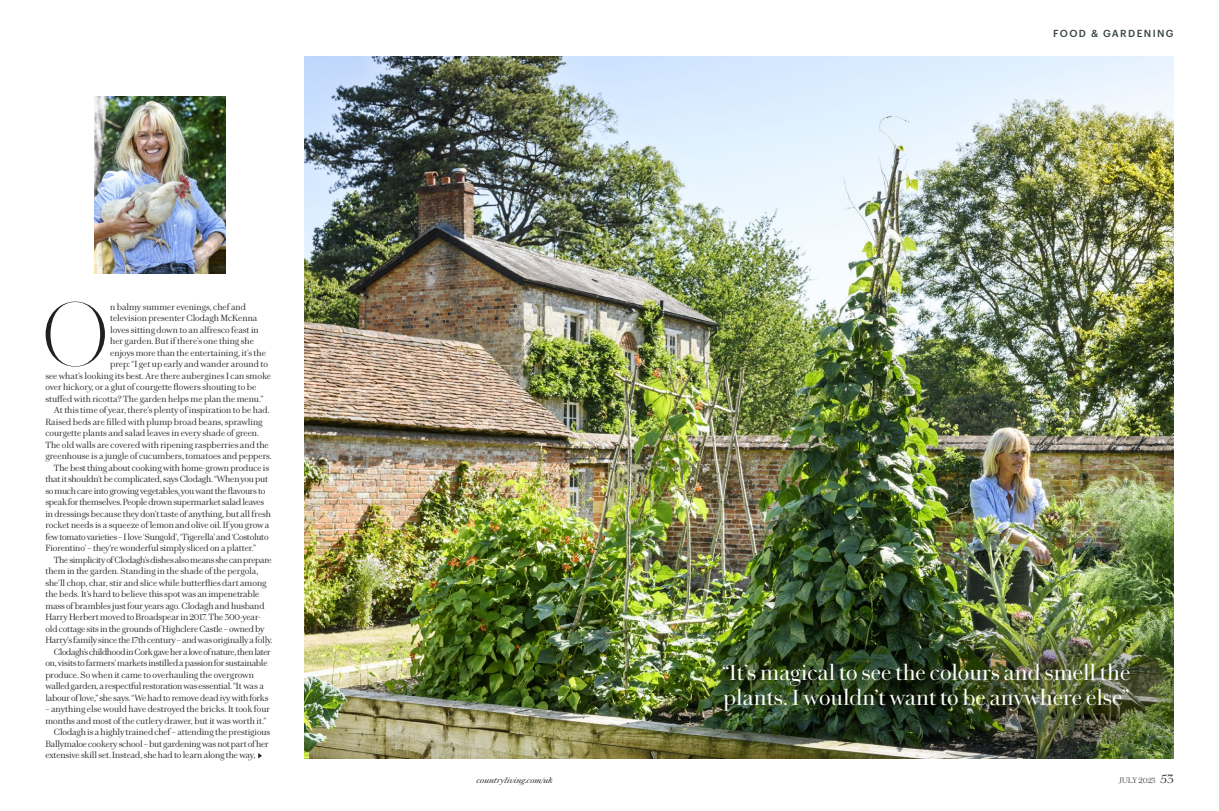
<style>
.page{position:relative;width:1219px;height:811px;background:#fff}
.page>*{position:absolute;margin:0;border:0;box-sizing:border-box;transform-origin:0 0}
._05_Recipe_Method{font:200 90.5px "Chiswick Poster";color:#231f20}
.paragraph{font:22px/25px "Chiswick Deck";color:#fff}
.Strapline{font:500 10px "Graphik";letter-spacing:.135em;color:#3a4446}
.Bodycopy{font:300 9px/11.5px "Chiswick Text";letter-spacing:-.01em;color:#231f20}
.CTA_URL_info{font:italic 8px "Chiswick Text";color:#231f20}
.Page_numbers{font:200 8px "Chiswick Text";letter-spacing:.005em;color:#231f20}
.s1{font-weight:300;font-size:12px}
</style>
<div class="page">
<img style="left:304px;top:57px;width:870px;height:701px">
<img style="left:94px;top:96px;width:131px;height:177px">
<svg style="left:258px;top:753px;width:4px;height:5px"></svg>
<p class="_05_Recipe_Method" style="left:43px;top:282px;width:66px">O</p>
<p class="Bodycopy" style="left:110px;top:301px;width:137px">n balmy summer evenings, chef and</p>
<p class="Bodycopy" style="left:110px;top:313px;width:149px">television presenter Clodagh McKenna</p>
<p class="Bodycopy" style="left:110px;top:324px;width:150px">loves sitting down to an alfresco feast in</p>
<p class="Bodycopy" style="left:110px;top:336px;width:145px">her garden. But if there’s one thing she</p>
<p class="Bodycopy" style="left:110px;top:347px;width:157px">enjoys more than the entertaining, it’s the</p>
<p class="Bodycopy" style="left:110px;top:359px;width:159px">prep: “I get up early and wander around to</p>
<p class="Bodycopy" style="left:45px;top:370px;width:227px">see what’s looking its best. Are there aubergines I can smoke</p>
<p class="Bodycopy" style="left:45px;top:382px;width:212px">over hickory, or a glut of courgette flowers shouting to be</p>
<p class="Bodycopy" style="left:45px;top:393px;width:220px">stuffed with ricotta? The garden helps me plan the menu.”</p>
<p class="Bodycopy" style="left:45px;top:405px;width:228px;text-indent:9px">At this time of year, there’s plenty of inspiration to be had.<br>Raised beds are filled with plump broad beans, sprawling courgette plants and salad leaves in every shade of green.<br>The old walls are covered with ripening raspberries and the greenhouse is a jungle of cucumbers, tomatoes and peppers.</p>
<p class="Bodycopy" style="left:45px;top:462px;width:227px;text-indent:9px">The best thing about cooking with home-grown produce is that it shouldn’t be complicated, says Clodagh. “When you put so much care into growing vegetables, you want the flavours to speak for themselves. People drown supermarket salad leaves in dressings because they don’t taste of anything, but all fresh rocket needs is a squeeze of lemon and olive oil. If you grow a few tomato varieties – I love ‘Sungold’, ‘Tigerella’ and ‘Costoluto Fiorentino’ – they’re wonderful simply sliced on a platter.”</p>
<p class="Bodycopy" style="left:45px;top:554px;width:228px;text-indent:9px">The simplicity of Clodagh’s dishes also means she can prepare them in the garden. Standing in the shade of the pergola, she’ll chop, char, stir and slice while butterflies dart among the beds. It’s hard to believe this spot was an impenetrable mass of brambles just four years ago. Clodagh and husband Harry Herbert moved to Broadspear in 2017. The 300-year&shy;old cottage sits in the grounds of Highclere Castle – owned by Harry’s family since the 17th century – and was originally a folly.</p>
<p class="Bodycopy" style="left:45px;top:646px;width:227px;text-indent:9px">Clodagh’s childhood in Cork gave her a love of nature, then later on, visits to farmers’ markets instilled a passion for sustainable produce. So when it came to overhauling the overgrown walled garden, a respectful restoration was essential. “It was a labour of love,” she says. “We had to remove dead ivy with forks</p>
<p class="Bodycopy" style="left:45px;top:704px;width:226px">– anything else would have destroyed the bricks. It took four months and most of the cutlery drawer, but it was worth it.”</p>
<p class="Bodycopy" style="left:45px;top:727px;width:226px;text-indent:9px">Clodagh is a highly trained chef – attending the prestigious<br>Ballymaloe cookery school – but gardening was not part of her extensive skill set. Instead, she had to learn along the way,</p>
<p class="Strapline" style="left:1053px;top:25px;width:122px">FOOD &amp; GARDENING</p>
<p class="CTA_URL_info" style="left:476px;top:776px;width:78px">countryliving.com/uk</p>
<p class="paragraph" style="left:722px;top:660px;width:410px">“It’s magical to see the colours and smell the plants. I wouldn’t want to be anywhere else”</p>
<p class="Page_numbers" style="left:1118px;top:776px;width:56px">JULY 2023 <span class="s1">53</span></p>
</div>
